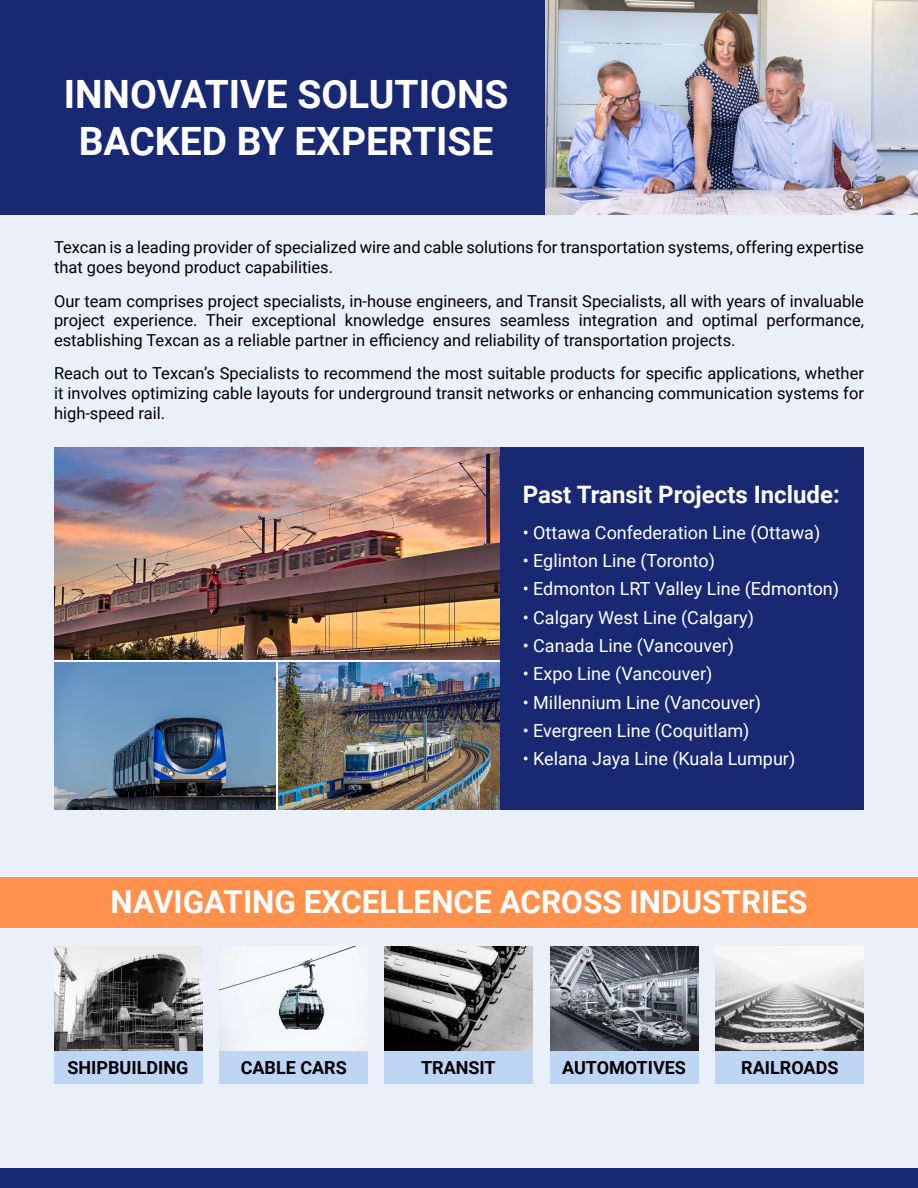
<style>
.page{position:relative;width:918px;height:1188px;background:#fff}
.page>*{position:absolute;margin:0;border:0;box-sizing:border-box;transform-origin:0 0}
.t1{font:700 39px/46.8px "Roboto";color:#fff;text-align:center}
.t2{font:700 31.5px "Roboto";color:#fff}
.t3{font:700 24px "Roboto";color:#fff}
.t4{font:18px "Roboto";color:#fff}
.t5{font:700 18px "Roboto";color:#000}
.t6{font:16.5px/19.8px "Roboto";color:#000;text-align:justify}
</style>
<div class="page">
<div style="left:0;top:191px;width:918px;height:997px;background:#e9f0fa"></div>
<div style="left:0;top:0;width:546px;height:215px;background:#182873"></div>
<img style="left:546px;top:0;width:372px;height:215px">
<img style="left:54px;top:448px;width:446px;height:362px">
<div style="left:500px;top:448px;width:364px;height:362px;background:#182873"></div>
<div style="left:0;top:878px;width:918px;height:50px;background:#ff914c"></div>
<div style="left:0;top:1169px;width:918px;height:19px;background:#182873"></div>
<div style="left:54px;top:1051px;width:148px;height:32px;background:#bed5f4"></div>
<img style="left:550px;top:946px;width:148px;height:105px">
<img style="left:220px;top:946px;width:145px;height:105px">
<img style="left:716px;top:946px;width:148px;height:105px">
<img style="left:54px;top:946px;width:148px;height:105px">
<img style="left:384px;top:946px;width:148px;height:105px">
<div style="left:220px;top:1051px;width:148px;height:32px;background:#bed5f4"></div>
<div style="left:384px;top:1051px;width:148px;height:32px;background:#bed5f4"></div>
<div style="left:550px;top:1051px;width:148px;height:32px;background:#bed5f4"></div>
<div style="left:716px;top:1051px;width:148px;height:32px;background:#bed5f4"></div>
<hr style="left:54px;top:660px;width:446px;height:2px;background:#fff">
<hr style="left:276px;top:660px;width:2px;height:150px;background:#fff">
<h1 class="t1" style="left:64px;top:69px;width:446px">INNOVATIVE SOLUTIONS<br>BACKED BY EXPERTISE</h1>
<p class="t6" style="left:54px;top:237px;width:812px">Texcan is a leading provider of specialized wire and cable solutions for transportation systems, offering expertise that goes beyond product capabilities.</p>
<p class="t6" style="left:54px;top:290px;width:812px">Our team comprises project specialists, in‐house engineers, and Transit Specialists, all with years of invaluable project experience. Their exceptional knowledge ensures seamless integration and optimal performance, establishing Texcan as a reliable partner in efficiency and reliability of transportation projects.</p>
<p class="t6" style="left:54px;top:363px;width:812px">Reach out to Texcan’s Specialists to recommend the most suitable products for specific applications, whether it involves optimizing cable layouts for underground transit networks or enhancing communication systems for high‐speed rail.</p>
<h3 class="t3" style="left:523px;top:478px;width:319px">Past Transit Projects Include:</h3>
<p class="t4" style="left:523px;top:520px;width:299px">• Ottawa Confederation Line (Ottawa)</p>
<p class="t4" style="left:523px;top:548px;width:194px">• Eglinton Line (Toronto)</p>
<p class="t4" style="left:523px;top:576px;width:318px">• Edmonton LRT Valley Line (Edmonton)</p>
<p class="t4" style="left:523px;top:605px;width:233px">• Calgary West Line (Calgary)</p>
<p class="t4" style="left:523px;top:633px;width:213px">• Canada Line (Vancouver)</p>
<p class="t4" style="left:523px;top:661px;width:191px">• Expo Line (Vancouver)</p>
<p class="t4" style="left:523px;top:690px;width:240px">• Millennium Line (Vancouver)</p>
<p class="t4" style="left:523px;top:718px;width:228px">• Evergreen Line (Coquitlam)</p>
<p class="t4" style="left:523px;top:746px;width:274px">• Kelana Jaya Line (Kuala Lumpur)</p>
<h2 class="t2" style="left:111px;top:880px;width:699px">NAVIGATING EXCELLENCE ACROSS INDUSTRIES</h2>
<p class="t5" style="left:68px;top:1055px;width:122px">SHIPBUILDING</p>
<p class="t5" style="left:241px;top:1055px;width:108px">CABLE CARS</p>
<p class="t5" style="left:421px;top:1055px;width:76px">TRANSIT</p>
<p class="t5" style="left:562px;top:1055px;width:125px">AUTOMOTIVES</p>
<p class="t5" style="left:741px;top:1055px;width:99px">RAILROADS</p>
</div>
